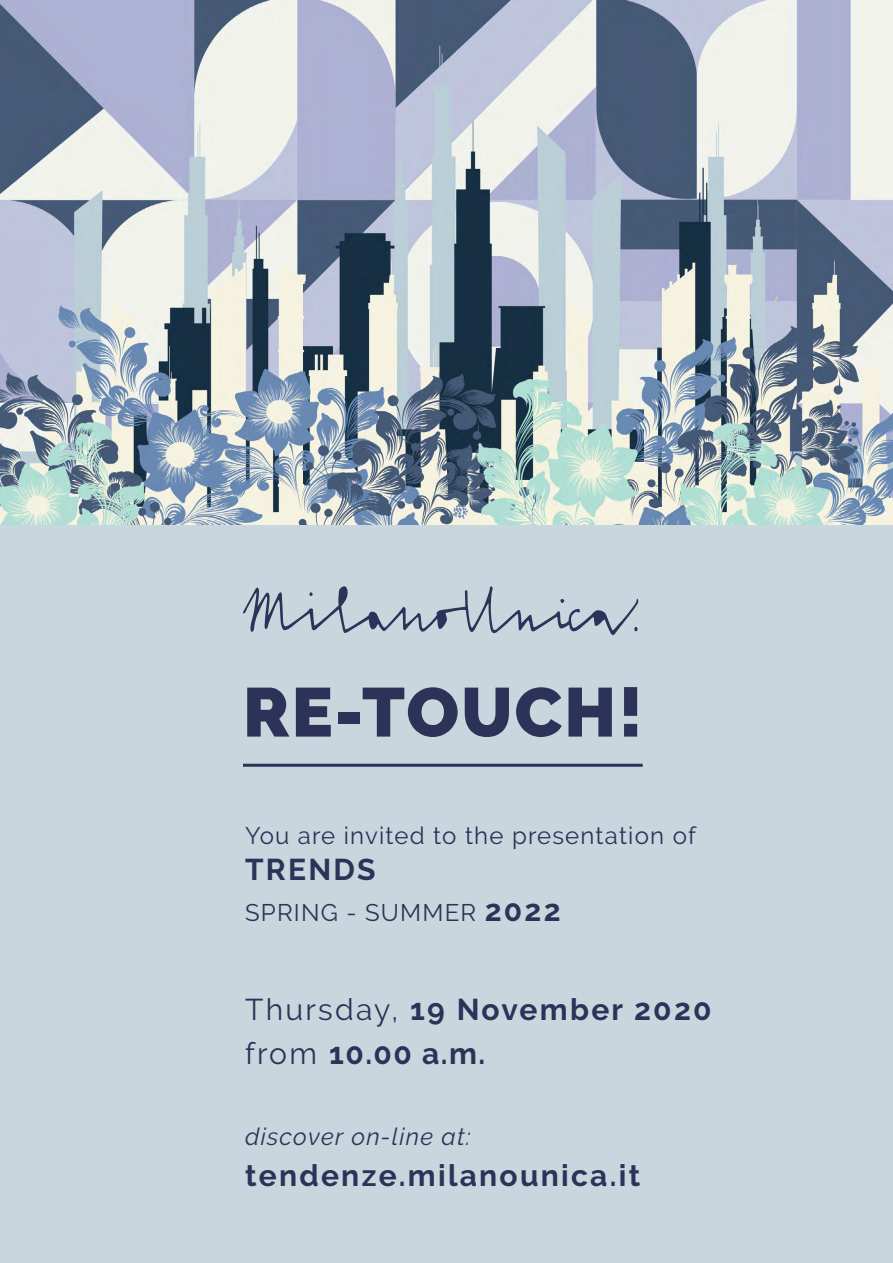
<style>
.page{position:relative;width:893px;height:1263px;background:#fff}
.page>*{position:absolute;margin:0;border:0;box-sizing:border-box;transform-origin:0 0}
.t1{font:900 69px "Raleway";letter-spacing:.03em;color:#2c3258}
.t2{font:700 30px/43.5px "Raleway";letter-spacing:.075em;color:#2c3258}
.t3{font:24px "Raleway";letter-spacing:.05em;color:#2c3258}
.t4{font:italic 24px "Raleway";letter-spacing:.05em;color:#2c3258}
.s1{font-weight:700;font-size:30px}
.s2{font-weight:400}
</style>
<div class="page">
<div style="left:0;top:506px;width:893px;height:757px;background:#c8d7de"></div>
<img style="left:0;top:0;width:893px;height:524px">
<svg style="left:243px;top:586px;width:395px;height:49px"></svg>
<hr style="left:243px;top:764px;width:400px;height:3px;background:#2c3258">
<h1 class="t1" style="left:243px;top:672px;width:402px">RE-TOUCH!</h1>
<p class="t3" style="left:245px;top:822px;width:452px">You are invited to the presentation of</p>
<p class="t2" style="left:245px;top:848px;width:132px">TRENDS</p>
<p class="t3" style="left:245px;top:898px;width:317px">SPRING - SUMMER <span class="s1">2022</span></p>
<p class="t2" style="left:245px;top:988px;width:468px"><span class="s2">Thursday,</span> 19 November 2020 <span class="s2">from</span> 10.00 a.m.</p>
<p class="t4" style="left:245px;top:1123px;width:227px">discover on-line at:</p>
<p class="t2" style="left:245px;top:1154px;width:397px">tendenze.milanounica.it</p>
</div>
